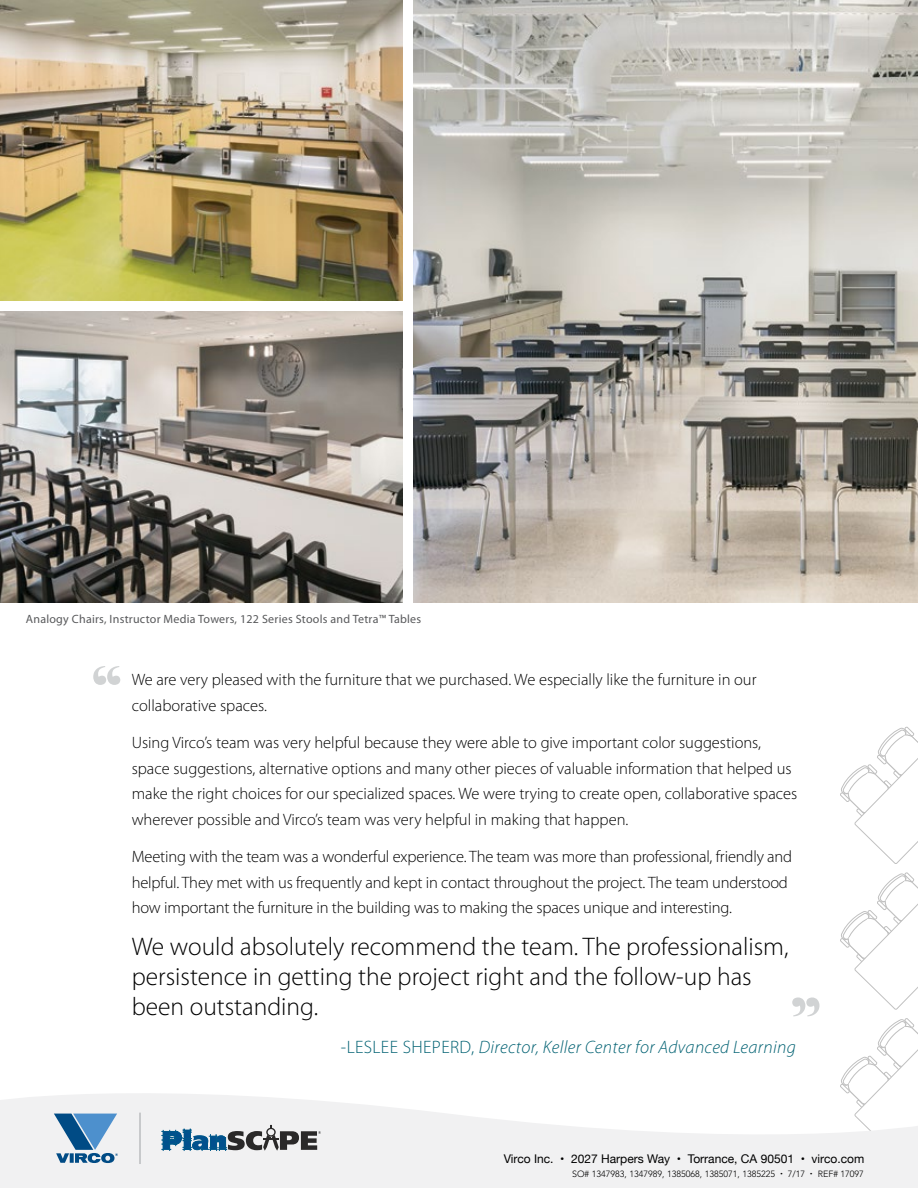
<style>
.page{position:relative;width:918px;height:1188px;background:#fff}
.page>*{position:absolute;margin:0;border:0;box-sizing:border-box;transform-origin:0 0}
.t1{font:500 99.45px "Big Caslon";color:#d1d3d4}
.t2{font:300 25.5px/30px "Myriad Pro";color:#000}
.t3{font:italic 300 18px "Myriad Pro";letter-spacing:.02em;color:#006172}
.t4{font:300 16.5px/25.5px "Myriad Pro";color:#000}
.t5{font:12px "Myriad Pro";letter-spacing:.02em;color:#58595b}
.t6{font:12px "Helvetica Neue";color:#000}
.t7{font:300 9px "Avenir";color:#000}
.s1{font-style:normal}
.s2{font-family:"Myriad Pro"}
</style>
<div class="page">
<svg style="left:843px;top:1018px;width:75px;height:58px"></svg>
<svg style="left:840px;top:873px;width:78px;height:136px"></svg>
<svg style="left:840px;top:727px;width:78px;height:137px"></svg>
<img style="left:0;top:0;width:403px;height:300px">
<img style="left:0;top:311px;width:403px;height:292px">
<svg style="left:0;top:1076px;width:918px;height:112px;fill:#f1f1f2"></svg>
<img style="left:413px;top:0;width:505px;height:603px">
<svg style="left:54px;top:1114px;width:64px;height:49px"></svg>
<svg style="left:161px;top:1125px;width:160px;height:27px"></svg>
<hr style="left:139px;top:1113px;width:2px;height:51px;background:#adafb2">
<p class="t5" style="left:26px;top:611px;width:397px">Analogy Chairs, Instructor Media Towers, 122 Series Stools and Tetra™ Tables</p>
<h1 class="t1" style="left:95px;top:621px;width:28px">“</h1>
<p class="t4" style="left:132px;top:667px;width:626px">We are very pleased with the furniture that we purchased. We especially like the furniture in our collaborative spaces.</p>
<p class="t4" style="left:132px;top:730px;width:667px">Using Virco’s team was very helpful because they were able to give important color suggestions, space suggestions, alternative options and many other pieces of valuable information that helped us make the right choices for our specialized spaces. We were trying to create open, collaborative spaces wherever possible and Virco’s team was very helpful in making that happen.</p>
<p class="t4" style="left:132px;top:844px;width:662px">Meeting with the team was a wonderful experience. The team was more than professional, friendly and helpful. They met with us frequently and kept in contact throughout the project. The team understood how important the furniture in the building was to making the spaces unique and interesting.</p>
<h2 class="t2" style="left:132px;top:932px;width:658px">We would absolutely recommend the team. The professionalism, persistence in getting the project right and the follow-up has been outstanding.</h2>
<h1 class="t1" style="left:791px;top:953px;width:28px">”</h1>
<p class="t3" style="left:341px;top:1036px;width:456px"><span class="s1">-LESLEE SHEPERD,</span> Director, Keller Center for Advanced Learning</p>
<p class="t6" style="left:504px;top:1150px;width:362px">Virco Inc. • 2027 Harpers Way • Torrance, CA 90501 • virco.com</p>
<p class="t7" style="left:572px;top:1169px;width:293px">SO# 1347983, 1347989, 1385068, 1385071, 1385225 <span class="s2">•</span> 7/17 <span class="s2">•</span> REF# 17097</p>
</div>
